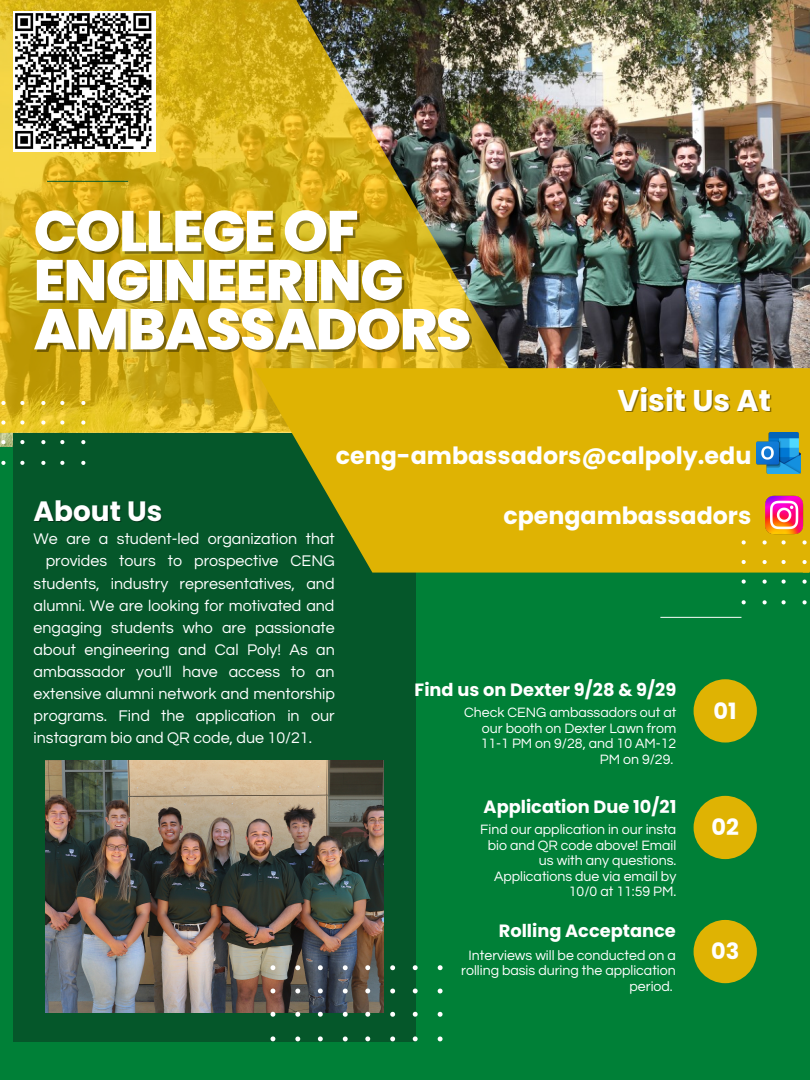
<style>
.page{position:relative;width:810px;height:1080px;background:#008037}
.page>*{position:absolute;margin:0;border:0;box-sizing:border-box;transform-origin:0 0}
.t1{font:800 57.38px/49.1px "Poppins";letter-spacing:-.03em;color:#fff}
.t2{font:700 30px "Poppins";color:#fff}
.t3{font:700 27.94px "Poppins";color:#fff}
.t4{font:700 23.75px "Poppins";color:#fff}
.t5{font:700 22.44px "Poppins";color:#fff}
.t6{font:700 17.75px "Poppins";color:#fff}
.t7{font:16.06px "Questrial";color:#fff}
.t8{font:14.12px/15.4px "Questrial";color:#fff;text-align:right}
</style>
<div class="page">
<img style="left:546px;top:0;width:264px;height:368px">
<div style="left:13px;top:433px;width:403px;height:609px;background:#05572a"></div>
<img style="left:45px;top:761px;width:339px;height:252px">
<img style="left:85px;top:0;width:461px;height:433px">
<svg style="left:254px;top:368px;width:431px;height:205px;background:#c3a708"></svg>
<hr style="left:47px;top:181px;width:81px;height:1px;background:#05572a">
<hr style="left:660px;top:617px;width:81px;height:1px;background:#fff">
<div style="left:694px;top:679px;width:63px;height:64px;background:#dfb303;border-radius:50%"></div>
<div style="left:694px;top:796px;width:63px;height:63px;background:#dfb303;border-radius:50%"></div>
<div style="left:694px;top:920px;width:63px;height:63px;background:#dfb303;border-radius:50%"></div>
<svg style="left:0;top:0;width:85px;height:465px;background:#c2a91f"></svg>
<svg style="left:271px;top:965px;width:172px;height:76px"></svg>
<svg style="left:685px;top:368px;width:125px;height:236px;background:#bdab0d"></svg>
<img style="left:757px;top:494px;width:53px;height:41px">
<img style="left:757px;top:433px;width:43px;height:41px">
<img style="left:13px;top:11px;width:142px;height:141px">
<h1 class="t1" style="left:34px;top:207px;width:439px">COLLEGE OF<br>ENGINEERING<br>AMBASSADORS</h1>
<h2 class="t2" style="left:618px;top:380px;width:155px">Visit Us At</h2>
<h3 class="t3" style="left:34px;top:492px;width:130px">About Us</h3>
<h3 class="t4" style="left:336px;top:439px;width:417px">ceng-ambassadors@calpoly.edu</h3>
<h3 class="t4" style="left:503px;top:499px;width:250px">cpengambassadors</h3>
<p class="t7" style="left:34px;top:531px;width:303px">We are a student-led organization that</p>
<p class="t7" style="left:46px;top:553px;width:291px">provides tours to prospective CENG</p>
<p class="t7" style="left:34px;top:575px;width:302px">students, industry representatives, and</p>
<p class="t7" style="left:34px;top:597px;width:302px">alumni. We are looking for motivated and</p>
<p class="t7" style="left:34px;top:620px;width:303px">engaging students who are passionate</p>
<p class="t7" style="left:34px;top:642px;width:303px">about engineering and Cal Poly! As an</p>
<p class="t7" style="left:34px;top:664px;width:302px">ambassador you'll have access to an</p>
<p class="t7" style="left:34px;top:686px;width:303px">extensive alumni network and mentorship</p>
<p class="t7" style="left:34px;top:708px;width:303px">programs. Find the application in our</p>
<p class="t7" style="left:34px;top:730px;width:280px">instagram bio and QR code, due 10/21.</p>
<p class="t6" style="left:415px;top:678px;width:263px">Find us on Dexter 9/28 &amp; 9/29</p>
<p class="t8" style="left:464px;top:705px;width:214px">Check CENG ambassadors out at our booth on Dexter Lawn from<br>11-1 PM on 9/28, and 10 AM-12<br>PM on 9/29.</p>
<p class="t6" style="left:484px;top:795px;width:194px">Application Due 10/21</p>
<p class="t8" style="left:480px;top:822px;width:198px">Find our application in our insta bio and QR code above! Email us with any questions.<br>Applications due via email by<br>10/0 at 11:59 PM.</p>
<p class="t6" style="left:499px;top:918px;width:178px">Rolling Acceptance</p>
<p class="t8" style="left:461px;top:948px;width:216px">Interviews will be conducted on a rolling basis during the application period.</p>
<h3 class="t5" style="left:714px;top:695px;width:25px">01</h3>
<h3 class="t5" style="left:711px;top:812px;width:29px">02</h3>
<h3 class="t5" style="left:711px;top:936px;width:30px">03</h3>
</div>
